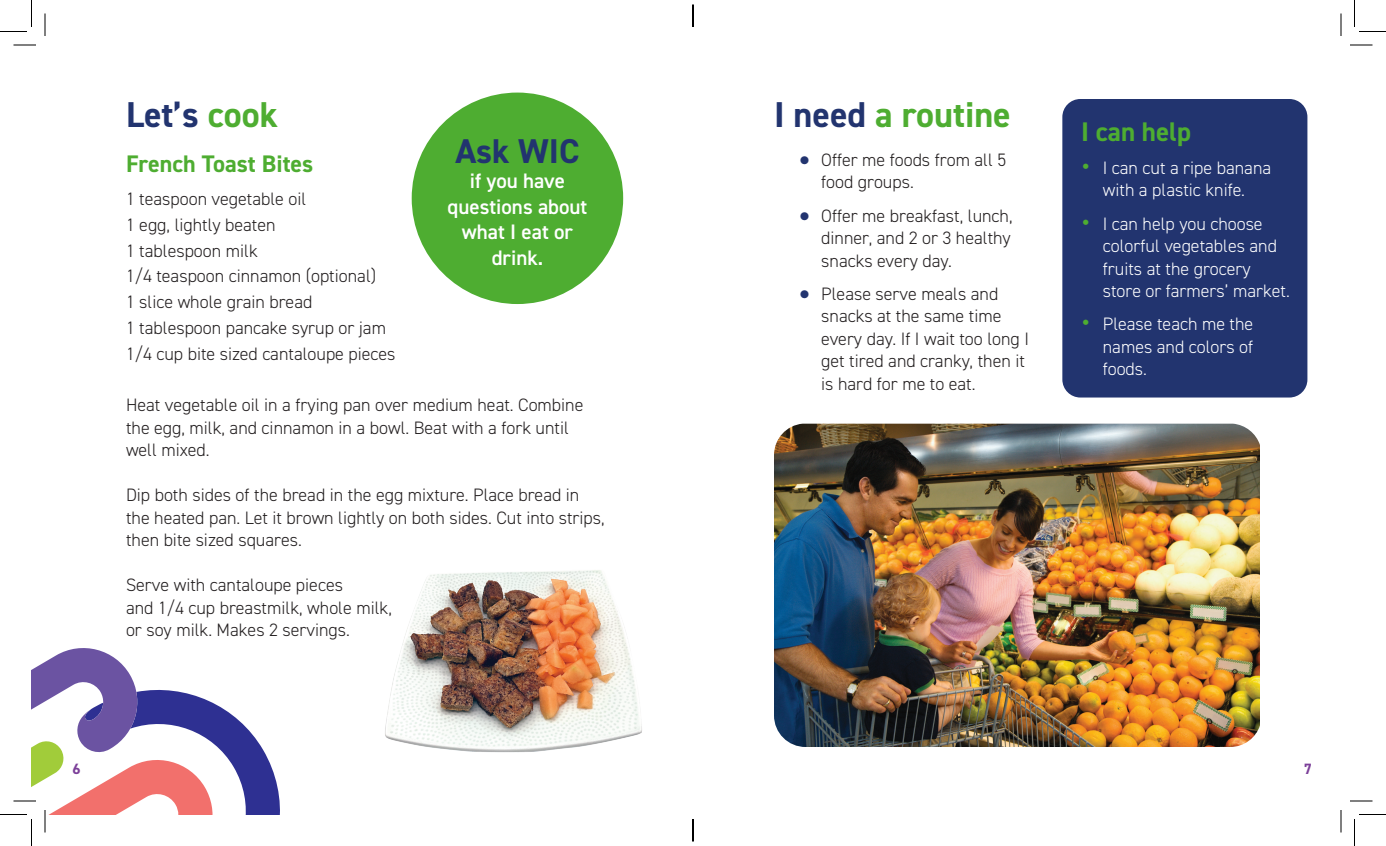
<style>
.page{position:relative;width:1386px;height:846px;background:#fff}
.page>*{position:absolute;margin:0;border:0;box-sizing:border-box;transform-origin:0 0}
.t1{font:700 36px "DIN2014";color:#4ead31}
.t2{font:700 36px "DIN2014";color:#22346f}
.t3{font:700 34.5px "DIN2014";color:#22346f}
.t4{font:700 27px "DIN2014";color:#4ead31}
.t5{font:700 24px "DIN2014";color:#4ead31}
.t6{font:600 21px/25.7px "DIN2014";color:#fff;text-align:center}
.t7{font:300 18px/22.5px "DIN2014";color:#231f20}
.t8{font:300 18px/22.5px "DIN2014";color:#fff;text-align:center}
.t9{font:700 15px "DIN2014";color:#7c4099}
.s1{color:#4ead31}
.s2{color:#22346f}
.s3{font-weight:700;font-size:34.5px;color:#22346f}
.s4{font-size:31.5px;color:#4ead31}
</style>
<div class="page">
<img style="left:774px;top:424px;width:486px;height:323px">
<img style="left:385px;top:570px;width:257px;height:183px">
<div style="left:412px;top:93px;width:211px;height:211px;background:#4ead31;border-radius:50%"></div>
<div style="left:1062px;top:99px;width:245px;height:299px;background:#22346f;border-radius:18px"></div>
<svg style="left:14px;top:45px;width:22px;height:1px"></svg>
<svg style="left:1350px;top:45px;width:22px;height:1px"></svg>
<svg style="left:1350px;top:801px;width:22px;height:1px"></svg>
<svg style="left:45px;top:14px;width:1px;height:22px"></svg>
<svg style="left:1341px;top:14px;width:1px;height:22px"></svg>
<svg style="left:1341px;top:810px;width:1px;height:22px"></svg>
<svg style="left:0;top:0;width:32px;height:32px"></svg>
<svg style="left:0;top:648px;width:280px;height:198px"></svg>
<svg style="left:1354px;top:0;width:32px;height:32px"></svg>
<svg style="left:1354px;top:814px;width:32px;height:32px"></svg>
<svg style="left:692px;top:4px;width:2px;height:23px"></svg>
<svg style="left:692px;top:819px;width:2px;height:23px"></svg>
<h1 class="t2" style="left:126px;top:91px;width:153px">Let’s <span class="s1">cook</span></h1>
<h3 class="t5" style="left:126px;top:148px;width:189px">French Toast Bites</h3>
<p class="t7" style="left:126px;top:186px;width:271px;line-height:25.8px">1 teaspoon vegetable oil<br>1 egg, lightly beaten<br>1 tablespoon milk<br>1/4 teaspoon cinnamon (optional)<br>1 slice whole grain bread<br>1 tablespoon pancake syrup or jam<br>1/4 cup bite sized cantaloupe pieces</p>
<p class="t7" style="left:126px;top:394px;width:459px">Heat vegetable oil in a frying pan over medium heat. Combine the egg, milk, and cinnamon in a bowl. Beat with a fork until well mixed.</p>
<p class="t7" style="left:126px;top:484px;width:480px">Dip both sides of the bread in the egg mixture. Place bread in the heated pan. Let it brown lightly on both sides. Cut into strips, then bite sized squares.</p>
<p class="t7" style="left:126px;top:574px;width:267px">Serve with cantaloupe pieces<br>and 1/4 cup breastmilk, whole milk, or soy milk. Makes 2 servings.</p>
<h2 class="t3" style="left:455px;top:128px;width:126px">Ask WIC</h2>
<p class="t6" style="left:448px;top:168px;width:141px">if you have questions about what I eat or drink.</p>
<h1 class="t1" style="left:774px;top:91px;width:238px"><span class="s2">I need</span> a routine</h1>
<p class="t7" style="left:821px;top:148px;width:187px;text-indent:-22px"><span class="s3">•</span> Offer me foods from all 5 food groups.</p>
<p class="t7" style="left:821px;top:204px;width:193px;text-align:justify;text-indent:-22px"><span class="s3">•</span> Offer me breakfast, lunch, dinner, and 2 or 3 healthy snacks every day.</p>
<p class="t7" style="left:821px;top:282px;width:209px;text-indent:-22px"><span class="s3">•</span> Please serve meals and snacks at the same time every day. If I wait too long I get tired and cranky, then it is hard for me to eat.</p>
<h3 class="t4" style="left:1081px;top:113px;width:111px">I can help</h3>
<p class="t8" style="left:1081px;top:156px;width:192px"><span class="s4">•</span> I can cut a ripe banana with a plastic knife.</p>
<p class="t8" style="left:1103px;top:212px;width:189px;text-align:left;text-indent:-22px"><span class="s4">•</span> I can help you choose colorful vegetables and fruits at the grocery store or farmers’ market.</p>
<p class="t8" style="left:1103px;top:313px;width:152px;text-align:justify;text-indent:-22px"><span class="s4">•</span> Please teach me the names and colors of foods.</p>
<p class="t9" style="left:72px;top:759px;width:10px">6</p>
<p class="t9" style="left:1304px;top:759px;width:10px">7</p>
</div>
